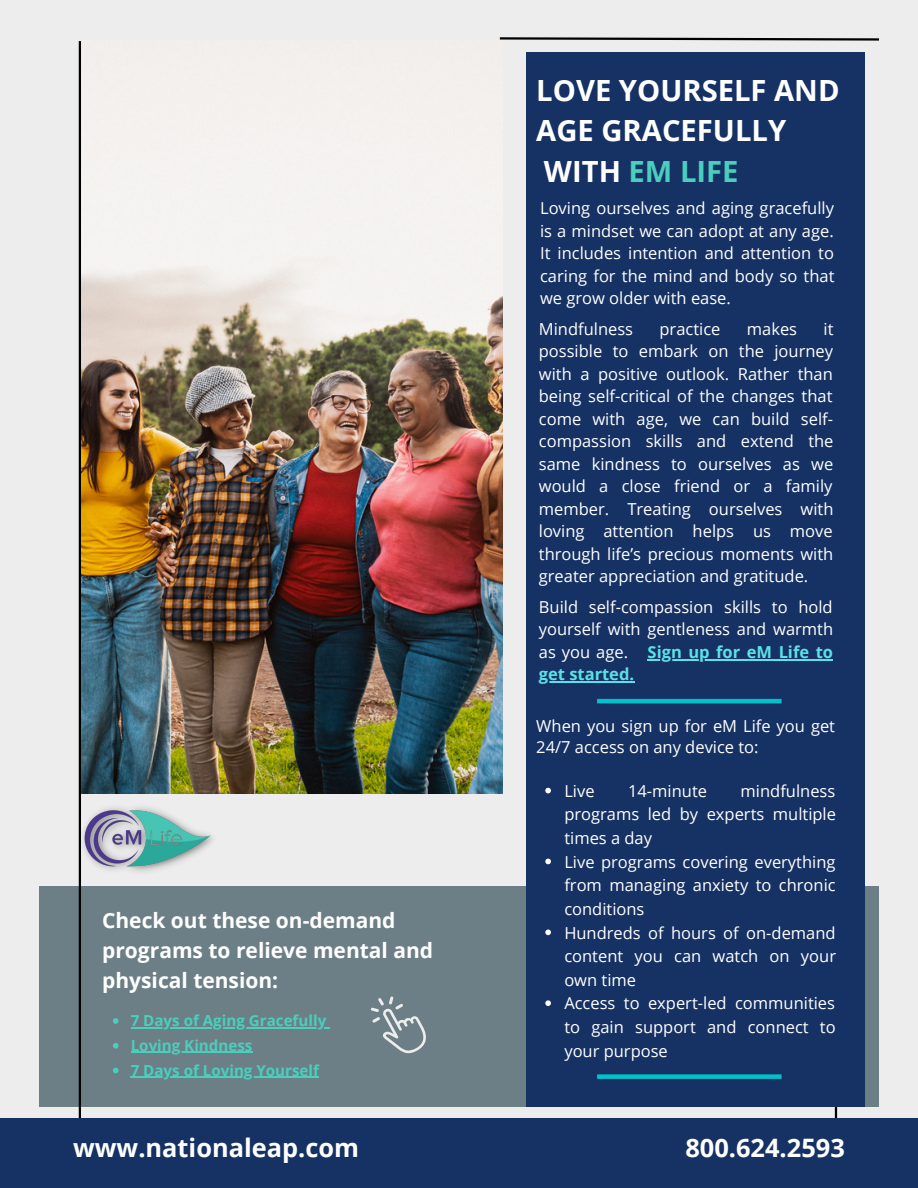
<style>
.page{position:relative;width:918px;height:1188px;background:#ededed}
.page>*{position:absolute;margin:0;border:0;box-sizing:border-box;transform-origin:0 0}
.t1{font:700 29.25px/40.5px "Open Sans";color:#fff}
.t2{font:700 25.35px "Open Sans";color:#fff}
.t3{font:700 21px/30.3px "Open Sans";color:#fff}
.t4{font:16.5px/22.5px "Open Sans";color:#fff;text-align:justify}
.t5{font:700 15.15px "Open Sans";color:#4acebd}
.s1{color:#4acebd}
.s2{font-weight:700;color:#5ce1e6}
</style>
<div class="page">
<div style="left:39px;top:886px;width:840px;height:220px;background:#6d7f86"></div>
<hr style="left:835px;top:393px;width:2px;height:754px;background:#000">
<img style="left:82px;top:157px;width:421px;height:636px">
<hr style="left:79px;top:41px;width:2px;height:1106px;background:#000">
<svg style="left:499px;top:37px;width:380px;height:4px"></svg>
<img style="left:83px;top:807px;width:130px;height:65px">
<div style="left:526px;top:52px;width:339px;height:1054px;background:#163264"></div>
<hr style="left:648px;top:659px;width:185px;height:1px;background:#5ce1e6">
<hr style="left:539px;top:682px;width:95px;height:1px;background:#5ce1e6">
<svg style="left:545px;top:788px;width:6px;height:5px"></svg>
<svg style="left:545px;top:859px;width:6px;height:5px"></svg>
<svg style="left:545px;top:930px;width:6px;height:5px"></svg>
<svg style="left:545px;top:1000px;width:6px;height:6px"></svg>
<svg style="left:113px;top:1018px;width:6px;height:6px"></svg>
<hr style="left:131px;top:1027px;width:195px;height:1px;background:#4acebd">
<svg style="left:113px;top:1043px;width:6px;height:6px"></svg>
<hr style="left:131px;top:1052px;width:121px;height:1px;background:#4acebd">
<svg style="left:113px;top:1068px;width:6px;height:5px"></svg>
<hr style="left:131px;top:1077px;width:188px;height:1px;background:#4acebd">
<div style="left:0;top:1118px;width:918px;height:70px;background:#163264"></div>
<svg style="left:371px;top:996px;width:55px;height:57px"></svg>
<hr style="left:597px;top:699px;width:185px;height:4px;background:#00c2cb">
<div style="left:597px;top:1074px;width:185px;height:5px;background:#00c2cb"></div>
<p class="t1" style="left:536px;top:69px;width:305px">LOVE YOURSELF AND<br>AGE GRACEFULLY<br>WITH <span class="s1">EM LIFE</span></p>
<p class="t4" style="left:540px;top:197px;width:296px">Loving ourselves and aging gracefully is a mindset we can adopt at any age.<br>It includes intention and attention to caring for the mind and body so that we grow older with ease.</p>
<p class="t4" style="left:539px;top:317px;width:96px">Mindfulness</p>
<p class="t4" style="left:660px;top:317px;width:62px">practice</p>
<p class="t4" style="left:747px;top:317px;width:52px">makes</p>
<p class="t4" style="left:539px;top:317px;width:296px;text-indent:285px">it possible to embark on the journey with a positive outlook. Rather than being self-critical of the changes that come with age, we can build self&shy;compassion skills and extend the same kindness to ourselves as we would a close friend or a family member. Treating ourselves with loving attention helps us move through life’s precious moments with greater appreciation and gratitude.</p>
<p class="t4" style="left:539px;top:595px;width:296px">Build self-compassion skills to hold yourself with gentleness and warmth as you age. <span class="s2">Sign up for eM Life to get started.</span></p>
<p class="t3" style="left:102px;top:904px;width:333px">Check out these on-demand programs to relieve mental and physical tension:</p>
<p class="t5" style="left:131px;top:1010px;width:197px">7 Days of Aging Gracefully</p>
<p class="t5" style="left:131px;top:1035px;width:123px">Loving Kindness</p>
<p class="t5" style="left:131px;top:1059px;width:190px">7 Days of Loving Yourself</p>
<p class="t4" style="left:536px;top:714px;width:300px;line-height:21.3px">When you sign up for eM Life you get<br>24/7 access on any device to:</p>
<p class="t4" style="left:564px;top:779px;width:273px;line-height:23.7px;text-indent:176px">mindfulness programs led by experts multiple times a day</p>
<p class="t4" style="left:564px;top:849px;width:273px;line-height:23.7px">Live programs covering everything from managing anxiety to chronic conditions</p>
<p class="t4" style="left:564px;top:920px;width:273px;line-height:23.7px">Hundreds of hours of on-demand content you can watch on your own time</p>
<p class="t4" style="left:564px;top:991px;width:273px;line-height:23.7px">Access to expert-led communities to gain support and connect to your purpose</p>
<p class="t4" style="left:564px;top:779px;width:32px">Live</p>
<p class="t4" style="left:628px;top:779px;width:80px">14-minute</p>
<p class="t2" style="left:73px;top:1130px;width:287px">www.nationaleap.com</p>
<p class="t2" style="left:685px;top:1130px;width:161px">800.624.2593</p>
</div>
